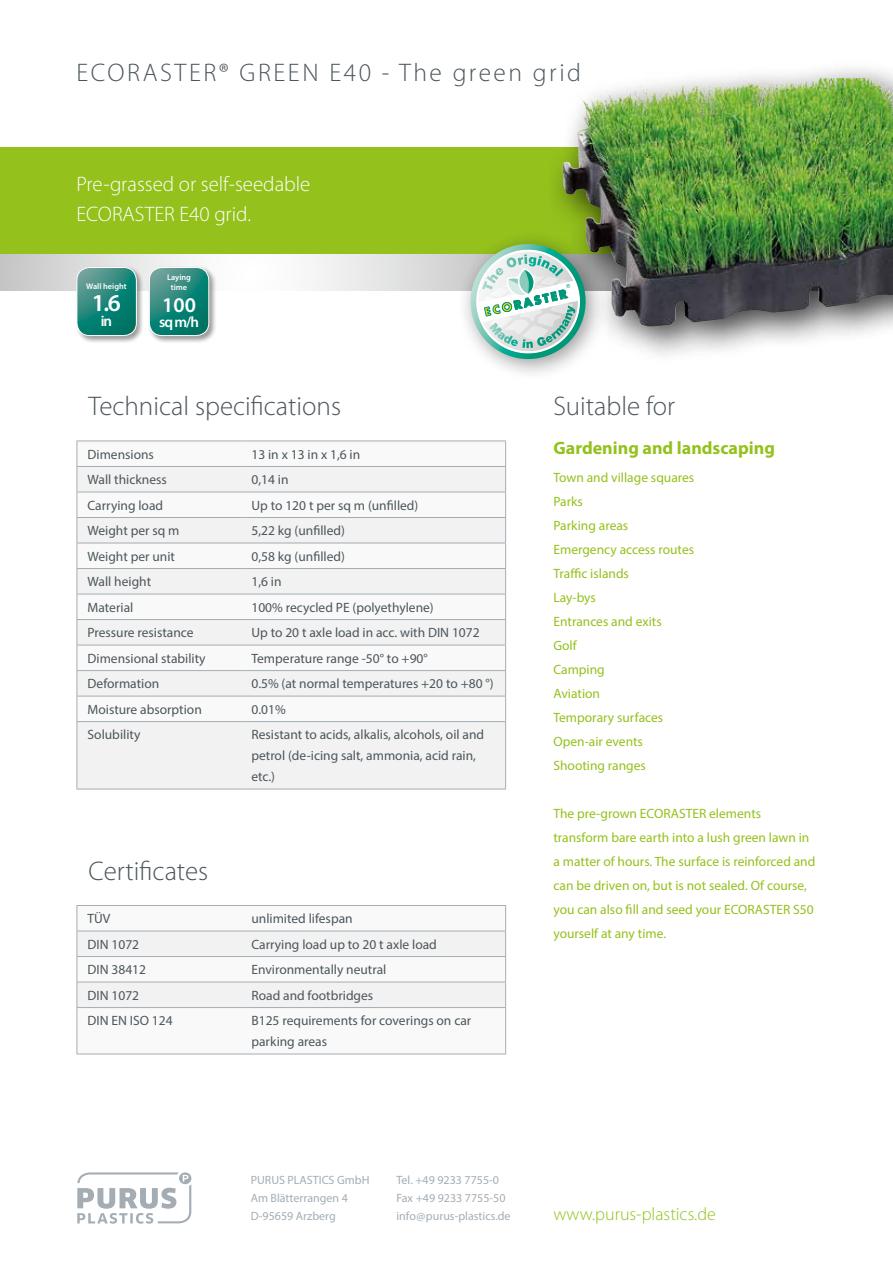
<style>
.page{position:relative;width:893px;height:1263px;background:#fff}
.page>*{position:absolute;margin:0;border:0;box-sizing:border-box;transform-origin:0 0}
.t1{font:300 27px "Myriad Pro";color:#4b565c}
.t2{font:300 25.5px "Myriad Pro";letter-spacing:.1em;color:#4b565c}
.t3{font:600 24.3px "Myriad Pro";color:#fff}
.t4{font:300 21px/30px "Myriad Pro";color:#fff}
.t5{font:600 21px "Myriad Pro";color:#fff}
.t6{font:700 18px "Myriad Pro";color:#94c11c}
.t7{font:300 18px "Myriad Pro";color:#94c11c}
.t8{font:600 15px "Myriad Pro";color:#fff}
.t9{font:13.5px/21px "Myriad Pro";color:#4b565c}
.t10{font:13.5px/24px "Myriad Pro";color:#94c11c}
.t11{font:12px/18px "Myriad Pro";color:#a4adb4}
.t12{font:600 8.25px/9.8px "Myriad Pro";color:#fff;text-align:center}
</style>
<div class="page">
<svg style="left:0;top:254px;width:456px;height:36px"></svg>
<div style="left:0;top:147px;width:893px;height:107px;background:#94c11c"></div>
<svg style="left:77px;top:1172px;width:114px;height:52px"></svg>
<div style="left:545px;top:60px;width:348px;height:304px;background:#000;opacity:.75"></div>
<img style="left:785px;top:78px;width:87px;height:11px">
<div style="left:456px;top:230px;width:152px;height:152px;background:#000;opacity:.4"></div>
<svg style="left:465px;top:243px;width:126px;height:122px"></svg>
<div style="left:75px;top:265px;width:70px;height:79px;background:#000;opacity:.4"></div>
<svg style="left:77px;top:267px;width:59px;height:69px;background:#26897d"></svg>
<div style="left:77px;top:267px;width:60px;height:69px;border:1px solid #fff;border-radius:13px"></div>
<div style="left:147px;top:265px;width:70px;height:79px;background:#000;opacity:.4"></div>
<svg style="left:149px;top:267px;width:60px;height:69px;background:#288a7e"></svg>
<div style="left:149px;top:267px;width:60px;height:69px;border:1px solid #fff;border-radius:13px"></div>
<div style="left:78px;top:467px;width:427px;height:322px;background:#f2f2f2"></div>
<hr style="left:77px;top:441px;width:164px;height:1px;background:#a4adb4">
<hr style="left:241px;top:441px;width:265px;height:1px;background:#a4adb4">
<hr style="left:77px;top:466px;width:164px;height:1px;background:#a4adb4">
<hr style="left:241px;top:466px;width:265px;height:1px;background:#a4adb4">
<hr style="left:77px;top:492px;width:164px;height:1px;background:#a4adb4">
<hr style="left:241px;top:492px;width:265px;height:1px;background:#a4adb4">
<hr style="left:77px;top:517px;width:164px;height:1px;background:#a4adb4">
<hr style="left:241px;top:517px;width:265px;height:1px;background:#a4adb4">
<hr style="left:77px;top:543px;width:164px;height:1px;background:#a4adb4">
<hr style="left:241px;top:543px;width:265px;height:1px;background:#a4adb4">
<hr style="left:77px;top:568px;width:164px;height:1px;background:#a4adb4">
<hr style="left:241px;top:568px;width:265px;height:1px;background:#a4adb4">
<hr style="left:77px;top:594px;width:164px;height:1px;background:#a4adb4">
<hr style="left:241px;top:594px;width:265px;height:1px;background:#a4adb4">
<hr style="left:77px;top:619px;width:164px;height:1px;background:#a4adb4">
<hr style="left:241px;top:619px;width:265px;height:1px;background:#a4adb4">
<hr style="left:77px;top:645px;width:164px;height:1px;background:#a4adb4">
<hr style="left:241px;top:645px;width:265px;height:1px;background:#a4adb4">
<hr style="left:77px;top:670px;width:164px;height:1px;background:#a4adb4">
<hr style="left:241px;top:670px;width:265px;height:1px;background:#a4adb4">
<hr style="left:77px;top:696px;width:164px;height:1px;background:#a4adb4">
<svg style="left:77px;top:441px;width:1px;height:280px"></svg>
<hr style="left:241px;top:696px;width:265px;height:1px;background:#a4adb4">
<svg style="left:505px;top:441px;width:1px;height:280px"></svg>
<hr style="left:77px;top:721px;width:164px;height:1px;background:#a4adb4">
<hr style="left:77px;top:722px;width:1px;height:67px;background:#a4adb4">
<hr style="left:241px;top:721px;width:265px;height:1px;background:#a4adb4">
<hr style="left:505px;top:722px;width:1px;height:67px;background:#a4adb4">
<hr style="left:77px;top:789px;width:164px;height:1px;background:#a4adb4">
<hr style="left:241px;top:789px;width:265px;height:1px;background:#a4adb4">
<svg style="left:78px;top:1008px;width:427px;height:1px"></svg>
<hr style="left:77px;top:905px;width:164px;height:1px;background:#a4adb4">
<hr style="left:241px;top:905px;width:265px;height:1px;background:#a4adb4">
<div style="left:77px;top:906px;width:429px;height:101px;background:#f2f2f2"></div>
<hr style="left:77px;top:1007px;width:164px;height:1px;background:#a4adb4">
<hr style="left:77px;top:1008px;width:1px;height:45px;background:#a4adb4">
<hr style="left:241px;top:1007px;width:265px;height:1px;background:#a4adb4">
<hr style="left:505px;top:1008px;width:1px;height:45px;background:#a4adb4">
<hr style="left:77px;top:1053px;width:164px;height:1px;background:#a4adb4">
<hr style="left:241px;top:1053px;width:265px;height:1px;background:#a4adb4">
<h2 class="t2" style="left:77px;top:58px;width:506px">ECORASTER® GREEN E40 - The green grid</h2>
<h3 class="t4" style="left:77px;top:169px;width:235px">Pre-grassed or self-seedable<br>ECORASTER E40 grid.</h3>
<p class="t12" style="left:86px;top:281px;width:42px">Wall height</p>
<h3 class="t3" style="left:92px;top:287px;width:30px">1.6</h3>
<p class="t8" style="left:101px;top:311px;width:13px">in</p>
<p class="t12" style="left:167px;top:272px;width:25px">Laying time</p>
<h3 class="t5" style="left:162px;top:291px;width:35px">100</h3>
<p class="t8" style="left:159px;top:312px;width:41px">sq m/h</p>
<h1 class="t1" style="left:89px;top:390px;width:254px">Technical specifications</h1>
<p class="t9" style="left:88px;top:443px;width:68px">Dimensions</p>
<p class="t9" style="left:251px;top:443px;width:110px">13 in x 13 in x 1,6 in</p>
<p class="t9" style="left:88px;top:469px;width:81px">Wall thickness</p>
<p class="t9" style="left:251px;top:469px;width:39px">0,14 in</p>
<p class="t9" style="left:88px;top:494px;width:77px">Carrying load</p>
<p class="t9" style="left:251px;top:494px;width:168px">Up to 120 t per sq m (unfilled)</p>
<p class="t9" style="left:88px;top:520px;width:94px">Weight per sq m</p>
<p class="t9" style="left:251px;top:520px;width:95px">5,22 kg (unfilled)</p>
<p class="t9" style="left:88px;top:545px;width:89px">Weight per unit</p>
<p class="t9" style="left:251px;top:545px;width:95px">0,58 kg (unfilled)</p>
<p class="t9" style="left:88px;top:571px;width:65px">Wall height</p>
<p class="t9" style="left:251px;top:571px;width:32px">1,6 in</p>
<p class="t9" style="left:88px;top:597px;width:47px">Material</p>
<p class="t9" style="left:251px;top:597px;width:184px">100% recycled PE (polyethylene)</p>
<p class="t9" style="left:88px;top:622px;width:108px">Pressure resistance</p>
<p class="t9" style="left:251px;top:622px;width:230px">Up to 20 t axle load in acc. with DIN 1072</p>
<p class="t9" style="left:88px;top:648px;width:120px">Dimensional stability</p>
<p class="t9" style="left:251px;top:648px;width:178px">Temperature range -50° to +90°</p>
<p class="t9" style="left:88px;top:673px;width:73px">Deformation</p>
<p class="t9" style="left:251px;top:673px;width:244px">0.5% (at normal temperatures +20 to +80 °)</p>
<p class="t9" style="left:88px;top:699px;width:116px">Moisture absorption</p>
<p class="t9" style="left:251px;top:699px;width:36px">0.01%</p>
<p class="t9" style="left:88px;top:724px;width:54px">Solubility</p>
<p class="t9" style="left:251px;top:724px;width:234px">Resistant to acids, alkalis, alcohols, oil and petrol (de-icing salt, ammonia, acid rain, etc.)</p>
<h1 class="t1" style="left:89px;top:854px;width:121px">Certificates</h1>
<p class="t9" style="left:88px;top:908px;width:24px">TÜV</p>
<p class="t9" style="left:251px;top:908px;width:103px">unlimited lifespan</p>
<p class="t9" style="left:88px;top:933px;width:53px">DIN 1072</p>
<p class="t9" style="left:251px;top:933px;width:187px">Carrying load up to 20 t axle load</p>
<p class="t9" style="left:88px;top:959px;width:60px">DIN 38412</p>
<p class="t9" style="left:251px;top:959px;width:137px">Environmentally neutral</p>
<p class="t9" style="left:88px;top:984px;width:53px">DIN 1072</p>
<p class="t9" style="left:251px;top:984px;width:123px">Road and footbridges</p>
<p class="t9" style="left:88px;top:1010px;width:87px">DIN EN ISO 124</p>
<p class="t9" style="left:251px;top:1010px;width:221px">B125 requirements for coverings on car parking areas</p>
<h1 class="t1" style="left:553px;top:390px;width:123px">Suitable for</h1>
<h3 class="t6" style="left:553px;top:436px;width:223px">Gardening and landscaping</h3>
<p class="t10" style="left:553px;top:466px;width:142px">Town and village squares<br>Parks<br>Parking areas<br>Emergency access routes<br>Traffic islands<br>Lay-bys<br>Entrances and exits<br>Golf<br>Camping<br>Aviation<br>Temporary surfaces<br>Open-air events<br>Shooting ranges</p>
<p class="t10" style="left:553px;top:802px;width:263px">The pre-grown ECORASTER elements transform bare earth into a lush green lawn in a matter of hours. The surface is reinforced and can be driven on, but is not sealed. Of course, you can also fill and seed your ECORASTER S50 yourself at any time.</p>
<p class="t11" style="left:251px;top:1171px;width:120px">PURUS PLASTICS GmbH<br>Am Blätterrangen 4<br>D-95659 Arzberg</p>
<p class="t11" style="left:396px;top:1171px;width:116px">Tel. +49 9233 7755-0<br>Fax +49 9233 7755-50 info@purus-plastics.de</p>
<h3 class="t7" style="left:553px;top:1203px;width:164px">www.purus-plastics.de</h3>
</div>
